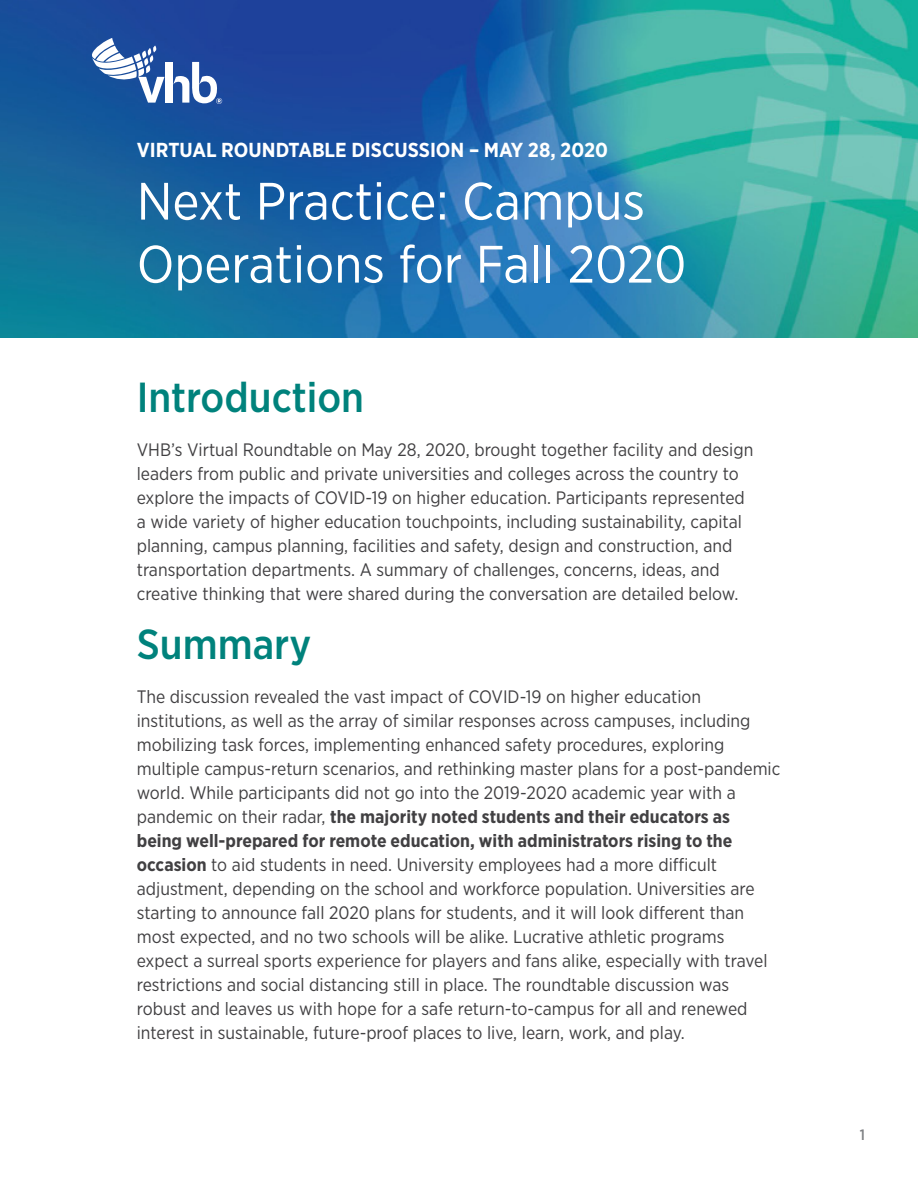
<style>
.page{position:relative;width:918px;height:1188px;background:#fff}
.page>*{position:absolute;margin:0;border:0;box-sizing:border-box;transform-origin:0 0}
.t1{font:52.5px/63px "Gotham Narrow";color:#fff}
.t2{font:500 42px "Gotham Narrow";color:#00827c}
.t3{font:700 20.25px "Gotham Narrow";color:#fff}
.t4{font:18px/24px "Gotham Narrow";color:#414042}
.t5{font:500 15px "Gotham Narrow";color:#808285}
.s1{font-weight:700}
</style>
<div class="page">
<img style="left:0;top:0;width:918px;height:338px">
<div style="left:166px;top:62px;width:7px;height:41px;background:#fff"></div>
<svg style="left:91px;top:38px;width:74px;height:65px"></svg>
<svg style="left:173px;top:62px;width:49px;height:42px"></svg>
<p class="t3" style="left:137px;top:136px;width:473px">VIRTUAL ROUNDTABLE DISCUSSION – MAY 28, 2020</p>
<h1 class="t1" style="left:137px;top:169px;width:551px">Next Practice: Campus<br>Operations for Fall 2020</h1>
<h2 class="t2" style="left:137px;top:371px;width:229px">Introduction</h2>
<p class="t4" style="left:137px;top:438px;width:618px">VHB’s Virtual Roundtable on May 28, 2020, brought together facility and design leaders from public and private universities and colleges across the country to explore the impacts of COVID-19 on higher education. Participants represented a wide variety of higher education touchpoints, including sustainability, capital planning, campus planning, facilities and safety, design and construction, and transportation departments. A summary of challenges, concerns, ideas, and creative thinking that were shared during the conversation are detailed below.</p>
<h2 class="t2" style="left:137px;top:618px;width:176px">Summary</h2>
<p class="t4" style="left:137px;top:684px;width:645px">The discussion revealed the vast impact of COVID-19 on higher education institutions, as well as the array of similar responses across campuses, including mobilizing task forces, implementing enhanced safety procedures, exploring multiple campus-return scenarios, and rethinking master plans for a post-pandemic world. While participants did not go into the 2019-2020 academic year with a pandemic on their radar, <span class="s1">the majority noted students and their educators as<br>being well-prepared for remote education, with administrators rising to the occasion</span> to aid students in need. University employees had a more difficult adjustment, depending on the school and workforce population. Universities are starting to announce fall 2020 plans for students, and it will look different than most expected, and no two schools will be alike. Lucrative athletic programs expect a surreal sports experience for players and fans alike, especially with travel restrictions and social distancing still in place. The roundtable discussion was robust and leaves us with hope for a safe return-to-campus for all and renewed interest in sustainable, future-proof places to live, learn, work, and play.</p>
<p class="t5" style="left:860px;top:1125px;width:7px">1</p>
</div>
